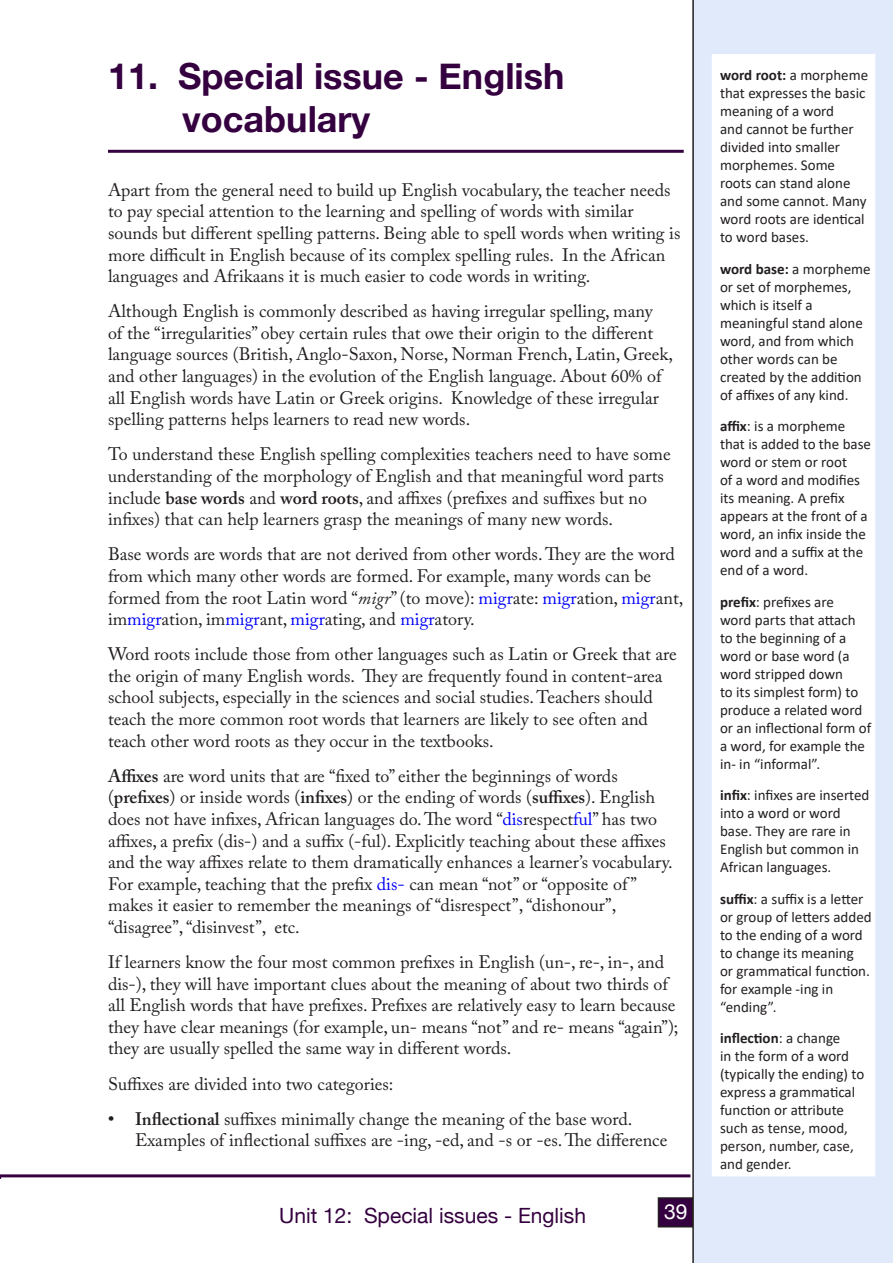
<style>
.page{position:relative;width:893px;height:1263px;background:#fff}
.page>*{position:absolute;margin:0;border:0;box-sizing:border-box;transform-origin:0 0}
.Caslon_Pro_12{font:700 36px/43.2px "Helvetica Neue";color:#35003f}
.t1{font:21px "Helvetica Neue";color:#35003f}
.t2{font:21px "Helvetica Neue";color:#fff}
.Caslon_Pro_12-2{font:18px/21.6px "Adobe Caslon Pro";color:#231f20}
.Caslon_Pro_12-3{font:15px/18px "Calibri";color:#231f20}
.Sidenote_Calibri_10{font:15px/18px "Calibri";color:#231f20}
.s1{font-weight:600}
.s2{font-style:italic}
.s3{color:#0000fb}
.s4{font-weight:700}
</style>
<div class="page">
<hr style="left:0;top:1174px;width:690px;height:3px;background:#35003f">
<div style="left:658px;top:1198px;width:35px;height:29px;background:#35003f"></div>
<div style="left:658px;top:1197px;width:36px;height:30px;border:2px solid #231f20"></div>
<svg style="left:692px;top:0;width:201px;height:1263px;background:#dae3f3"></svg>
<hr style="left:108px;top:150px;width:576px;height:3px;background:#35003f">
<div style="left:712px;top:55px;width:162px;height:1120px;background:#fff"></div>
<p class="Caslon_Pro_12" style="left:182px;top:54px;width:384px;text-indent:-74px">11. Special issue - English vocabulary</p>
<p class="Caslon_Pro_12-2" style="left:108px;top:179px;width:574px">Apart from the general need to build up English vocabulary, the teacher needs to pay special attention to the learning and spelling of words with similar sounds but different spelling patterns. Being able to spell words when writing is more difficult in English because of its complex spelling rules. In the African languages and Afrikaans it is much easier to code words in writing.</p>
<p class="Caslon_Pro_12-2" style="left:108px;top:300px;width:567px">Although English is commonly described as having irregular spelling, many<br>of the “irregularities” obey certain rules that owe their origin to the different language sources (British, Anglo-Saxon, Norse, Norman French, Latin, Greek, and other languages) in the evolution of the English language. About 60% of all English words have Latin or Greek origins. Knowledge of these irregular spelling patterns helps learners to read new words.</p>
<p class="Caslon_Pro_12-2" style="left:108px;top:443px;width:564px">To understand these English spelling complexities teachers need to have some understanding of the morphology of English and that meaningful word parts include <span class="s1">base words</span> and <span class="s1">word roots</span>, and affixes (prefixes and suffixes but no infixes) that can help learners grasp the meanings of many new words.</p>
<p class="Caslon_Pro_12-2" style="left:108px;top:543px;width:577px">Base words are words that are not derived from other words. They are the word from which many other words are formed. For example, many words can be formed from the root Latin word “<span class="s2">migr</span>” (to move): <span class="s3">migr</span>ate: <span class="s3">migr</span>ation, <span class="s3">migr</span>ant, im<span class="s3">migr</span>ation, im<span class="s3">migr</span>ant, <span class="s3">migr</span>ating, and <span class="s3">migr</span>atory.</p>
<p class="Caslon_Pro_12-2" style="left:108px;top:643px;width:570px">Word roots include those from other languages such as Latin or Greek that are the origin of many English words. They are frequently found in content-area school subjects, especially in the sciences and social studies. Teachers should teach the more common root words that learners are likely to see often and teach other word roots as they occur in the textbooks.</p>
<p class="Caslon_Pro_12-2" style="left:108px;top:765px;width:566px"><span class="s1">Affixes</span> are word units that are “fixed to” either the beginnings of words (<span class="s1">prefixes</span>) or inside words (<span class="s1">infixes</span>) or the ending of words (<span class="s1">suffixes</span>). English does not have infixes, African languages do. The word “<span class="s3">dis</span>respect<span class="s3">ful</span>” has two affixes, a prefix (dis-) and a suffix (-ful). Explicitly teaching about these affixes and the way affixes relate to them dramatically enhances a learner’s vocabulary.<br>For example, teaching that the prefix <span class="s3">dis-</span> can mean “not” or “opposite of ” makes it easier to remember the meanings of “disrespect”, “dishonour”, “disagree”, “disinvest”, etc.</p>
<p class="Caslon_Pro_12-2" style="left:108px;top:951px;width:572px">If learners know the four most common prefixes in English (un-, re-, in-, and dis-), they will have important clues about the meaning of about two thirds of all English words that have prefixes. Prefixes are relatively easy to learn because they have clear meanings (for example, un- means “not” and re- means “again”); they are usually spelled the same way in different words.</p>
<p class="Caslon_Pro_12-2" style="left:108px;top:1072px;width:287px">Suffixes are divided into two categories:</p>
<p class="Caslon_Pro_12-2" style="left:135px;top:1108px;width:534px;text-indent:-27px"><span class="s1">• Inflectional</span> suffixes minimally change the meaning of the base word.<br>Examples of inflectional suffixes are -ing, -ed, and -s or -es. The difference</p>
<p class="t1" style="left:279px;top:1202px;width:308px">Unit 12: Special issues - English</p>
<p class="t2" style="left:664px;top:1199px;width:25px">39</p>
<p class="Sidenote_Calibri_10" style="left:720px;top:66px;width:150px"><span class="s4">word root:</span> a morpheme that expresses the basic meaning of a word<br>and cannot be further divided into smaller morphemes. Some roots can stand alone and some cannot. Many word roots are identical to word bases.</p>
<p class="Caslon_Pro_12-3" style="left:720px;top:259px;width:152px"><span class="s4">word base:</span> a morpheme or set of morphemes, which is itself a meaningful stand alone word, and from which other words can be created by the addition of affixes of any kind.</p>
<p class="Caslon_Pro_12-3" style="left:720px;top:417px;width:153px"><span class="s4">affix</span>: is a morpheme that is added to the base word or stem or root<br>of a word and modifies its meaning. A prefix appears at the front of a word, an infix inside the word and a suffix at the end of a word.</p>
<p class="Caslon_Pro_12-3" style="left:720px;top:592px;width:153px"><span class="s4">prefix</span>: prefixes are<br>word parts that attach to the beginning of a word or base word (a word stripped down<br>to its simplest form) to produce a related word or an inflectional form of a word, for example the in- in “informal”.</p>
<p class="Caslon_Pro_12-3" style="left:720px;top:786px;width:151px"><span class="s4">infix</span>: infixes are inserted into a word or word base. They are rare in<br>English but common in<br>African languages.</p>
<p class="Caslon_Pro_12-3" style="left:720px;top:889px;width:153px"><span class="s4">suffix</span>: a suffix is a letter or group of letters added to the ending of a word to change its meaning<br>or grammatical function. for example -ing in “ending”.</p>
<p class="Caslon_Pro_12-3" style="left:720px;top:1029px;width:146px"><span class="s4">inflection</span>: a change<br>in the form of a word (typically the ending) to express a grammatical function or attribute such as tense, mood, person, number, case, and gender.</p>
</div>
